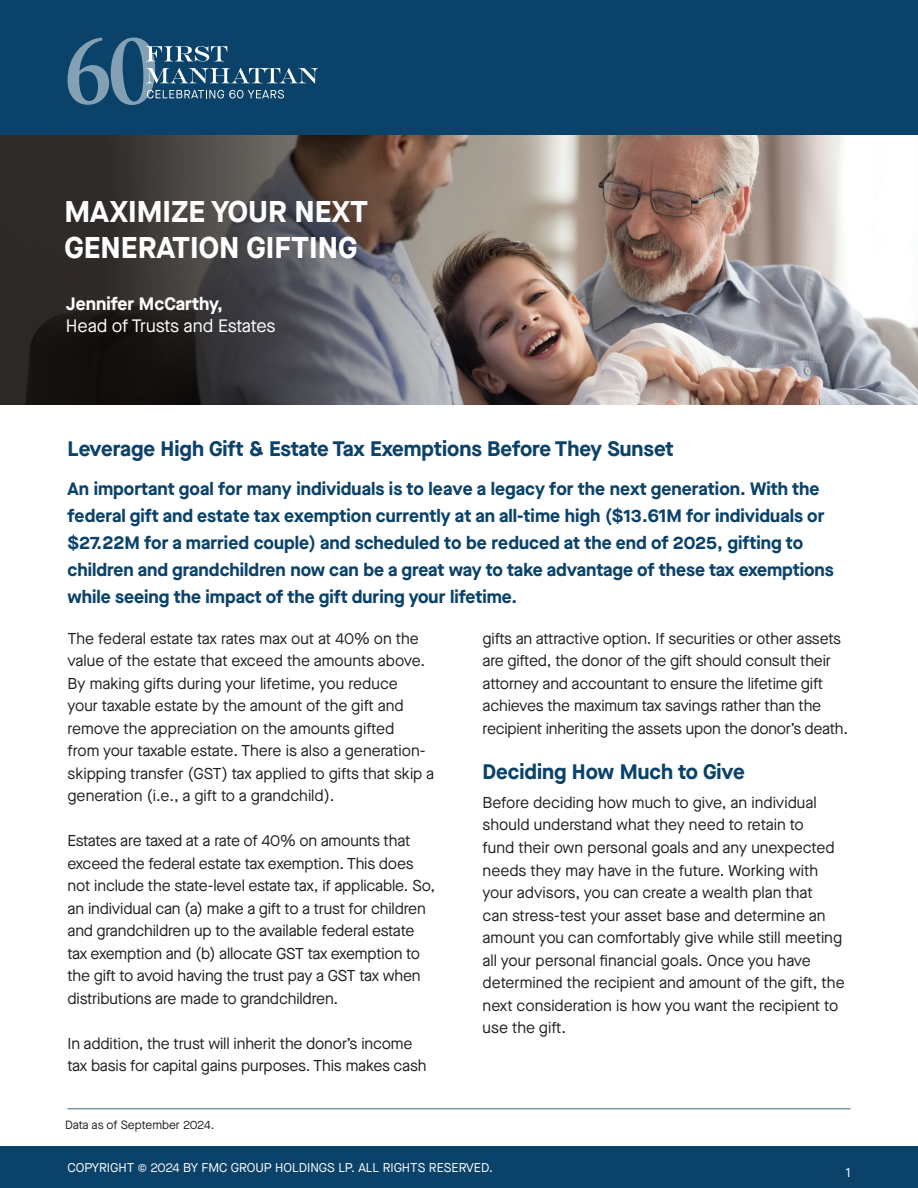
<style>
.page{position:relative;width:918px;height:1188px;background:#fff}
.page>*{position:absolute;margin:0;border:0;box-sizing:border-box;transform-origin:0 0}
.t1{font:700 30px/36px "Maison Neue";color:#fff}
.t2{font:700 21px "Maison Neue";color:#0a426a}
.t3{font:700 18px/27px "Maison Neue";color:#0a426a}
.t4{font:18px "Maison Neue";letter-spacing:-.01em;color:#fff}
.t5{font:700 18px "Maison Neue";color:#fff}
.t6{font:15.75px/22.5px "Maison Neue";letter-spacing:-.01em;color:#231f20}
.t7{font:12.75px "Maison Neue";color:#fff}
.t8{font:12px "Maison Neue";color:#231f20}
</style>
<div class="page">
<img style="left:0;top:135px;width:918px;height:270px">
<div style="left:0;top:0;width:918px;height:135px;background:#0a426a"></div>
<div style="left:0;top:1147px;width:918px;height:41px;background:#0a426a"></div>
<svg style="left:68px;top:38px;width:250px;height:67px"></svg>
<hr style="left:68px;top:1108px;width:782px;height:1px;background:#366883">
<h1 class="t1" style="left:64px;top:193px;width:305px">MAXIMIZE YOUR NEXT<br>GENERATION GIFTING</h1>
<p class="t5" style="left:66px;top:291px;width:159px">Jennifer McCarthy,</p>
<p class="t4" style="left:66px;top:313px;width:211px">Head of Trusts and Estates</p>
<h2 class="t2" style="left:68px;top:434px;width:608px">Leverage High Gift &amp; Estate Tax Exemptions Before They Sunset</h2>
<p class="t3" style="left:67px;top:475px;width:768px">An important goal for many individuals is to leave a legacy for the next generation. With the federal gift and estate tax exemption currently at an all-time high ($13.61M for individuals or $27.22M for a married couple) and scheduled to be reduced at the end of 2025, gifting to children and grandchildren now can be a great way to take advantage of these tax exemptions while seeing the impact of the gift during your lifetime.</p>
<p class="t6" style="left:68px;top:627px;width:368px">The federal estate tax rates max out at 40% on the value of the estate that exceed the amounts above.<br>By making gifts during your lifetime, you reduce<br>your taxable estate by the amount of the gift and remove the appreciation on the amounts gifted<br>from your taxable estate. There is also a generation&shy;skipping transfer (GST) tax applied to gifts that skip a generation (i.e., a gift to a grandchild).</p>
<p class="t6" style="left:68px;top:829px;width:369px">Estates are taxed at a rate of 40% on amounts that exceed the federal estate tax exemption. This does not include the state-level estate tax, if applicable. So, an individual can (a) make a gift to a trust for children and grandchildren up to the available federal estate tax exemption and (b) allocate GST tax exemption to the gift to avoid having the trust pay a GST tax when distributions are made to grandchildren.</p>
<p class="t6" style="left:68px;top:1032px;width:361px">In addition, the trust will inherit the donor’s income tax basis for capital gains purposes. This makes cash</p>
<p class="t8" style="left:65px;top:1117px;width:151px">Data as of September 2024.</p>
<p class="t6" style="left:483px;top:627px;width:367px">gifts an attractive option. If securities or other assets are gifted, the donor of the gift should consult their attorney and accountant to ensure the lifetime gift achieves the maximum tax savings rather than the recipient inheriting the assets upon the donor’s death.</p>
<h2 class="t2" style="left:483px;top:756px;width:264px">Deciding How Much to Give</h2>
<p class="t6" style="left:483px;top:791px;width:364px">Before deciding how much to give, an individual should understand what they need to retain to<br>fund their own personal goals and any unexpected needs they may have in the future. Working with your advisors, you can create a wealth plan that<br>can stress-test your asset base and determine an amount you can comfortably give while still meeting all your personal financial goals. Once you have determined the recipient and amount of the gift, the next consideration is how you want the recipient to use the gift.</p>
<p class="t7" style="left:68px;top:1159px;width:427px">COPYRIGHT © 2024 BY FMC GROUP HOLDINGS LP. ALL RIGHTS RESERVED.</p>
<p class="t7" style="left:846px;top:1164px;width:6px">1</p>
</div>
